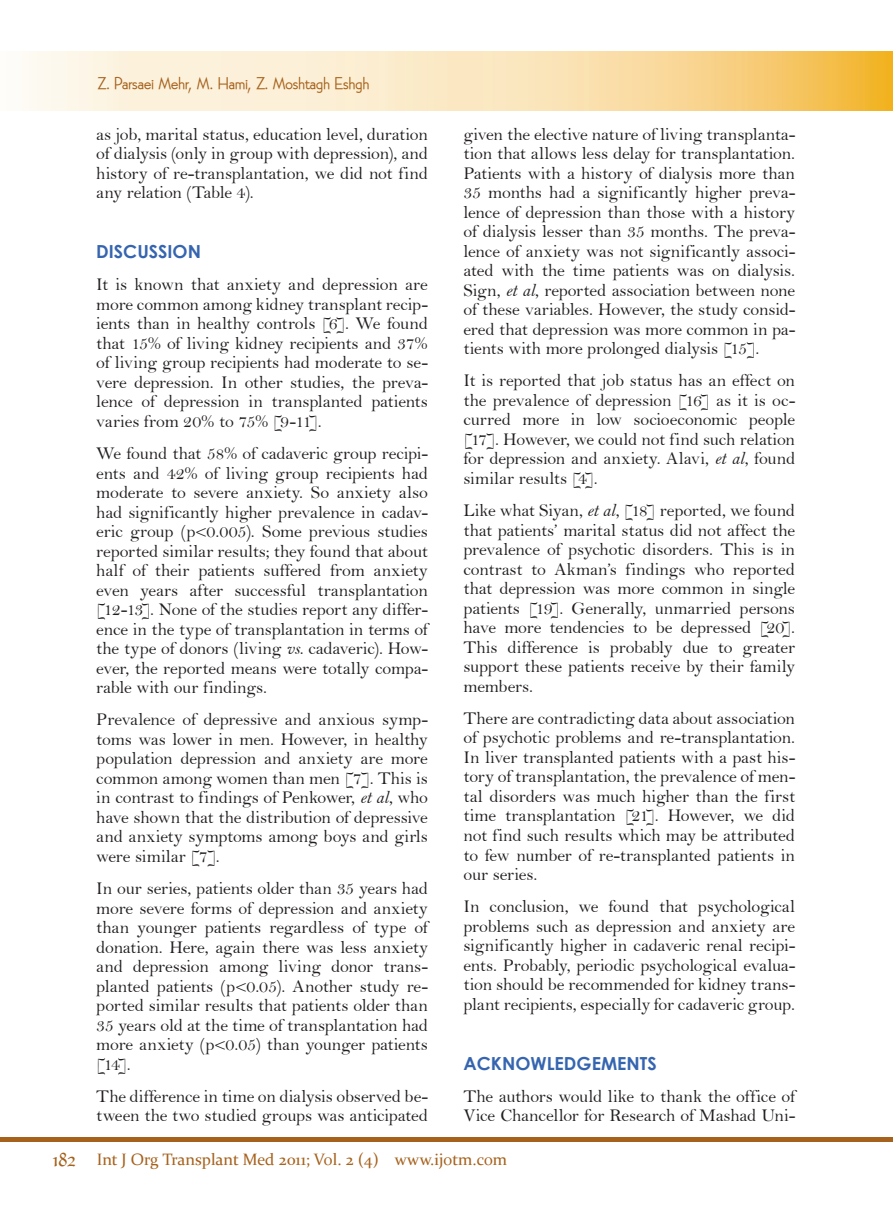
<style>
.page{position:relative;width:893px;height:1212px;background:#fff}
.page>*{position:absolute;margin:0;border:0;box-sizing:border-box;transform-origin:0 0}
.Body{font:18px/19.5px "Bell";letter-spacing:-.01em;color:#231f20;text-align:justify}
.Heading{font:700 18px "Century Gothic";color:#3665b0}
.t1{font:16.5px "Constantia";color:#a6611c}
.Runnig_Author{font:16.5px "Bennie Goethe SH";color:#a6611c}
.s1{font-family:"Bell MT Italic"}
</style>
<div class="page">
<div style="left:0;top:1137px;width:893px;height:5px;background:#a6611c"></div>
<img style="left:29px;top:52px;width:864px;height:59px">
<p class="Runnig_Author" style="left:98px;top:73px;width:273px">Z. Parsaei Mehr, M. Hami, Z. Moshtagh Eshgh</p>
<p class="Body" style="left:96px;top:124px;width:333px">as job, marital status, education level, duration of dialysis (only in group with depression), and history of re-transplantation, we did not find any relation (Table 4).</p>
<p class="Heading" style="left:96px;top:238px;width:106px">DISCUSSION</p>
<p class="Body" style="left:96px;top:275px;width:333px">It is known that anxiety and depression are more common among kidney transplant recip&shy;ients than in healthy controls [6]. We found that 15% of living kidney recipients and 37% of living group recipients had moderate to se&shy;vere depression. In other studies, the preva&shy;lence of depression in transplanted patients varies from 20% to 75% [9-11].</p>
<p class="Body" style="left:96px;top:443px;width:333px">We found that 58% of cadaveric group recipi&shy;ents and 42% of living group recipients had moderate to severe anxiety. So anxiety also had significantly higher prevalence in cadav&shy;eric group (p&lt;0.005). Some previous studies reported similar results; they found that about half of their patients suffered from anxiety even years after successful transplantation [12-13]. None of the studies report any differ&shy;ence in the type of transplantation in terms of the type of donors (living <span class="s1">vs</span>. cadaveric). How&shy;ever, the reported means were totally compa&shy;rable with our findings.</p>
<p class="Body" style="left:96px;top:710px;width:333px">Prevalence of depressive and anxious symp&shy;toms was lower in men. However, in healthy population depression and anxiety are more common among women than men [7]. This is in contrast to findings of Penkower, <span class="s1">et al</span>, who have shown that the distribution of depressive and anxiety symptoms among boys and girls were similar [7].</p>
<p class="Body" style="left:96px;top:878px;width:333px">In our series, patients older than 35 years had more severe forms of depression and anxiety than younger patients regardless of type of donation. Here, again there was less anxiety and depression among living donor trans&shy;planted patients (p&lt;0.05). Another study re&shy;ported similar results that patients older than 35 years old at the time of transplantation had more anxiety (p&lt;0.05) than younger patients [14].</p>
<p class="Body" style="left:96px;top:1086px;width:333px">The difference in time on dialysis observed be&shy;tween the two studied groups was anticipated</p>
<p class="Body" style="left:463px;top:124px;width:333px">given the elective nature of living transplanta&shy;tion that allows less delay for transplantation.<br>Patients with a history of dialysis more than 35 months had a significantly higher preva&shy;lence of depression than those with a history of dialysis lesser than 35 months. The preva&shy;lence of anxiety was not significantly associ&shy;ated with the time patients was on dialysis.<br>Sign, <span class="s1">et al</span>, reported association between none of these variables. However, the study consid&shy;ered that depression was more common in pa&shy;tients with more prolonged dialysis [15].</p>
<p class="Body" style="left:463px;top:371px;width:333px">It is reported that job status has an effect on the prevalence of depression [16] as it is oc&shy;curred more in low socioeconomic people [17]. However, we could not find such relation for depression and anxiety. Alavi, <span class="s1">et al</span>, found similar results [4].</p>
<p class="Body" style="left:463px;top:501px;width:333px">Like what Siyan, <span class="s1">et al</span>, [18] reported, we found that patients’ marital status did not affect the prevalence of psychotic disorders. This is in contrast to Akman’s findings who reported that depression was more common in single patients [19]. Generally, unmarried persons have more tendencies to be depressed [20].<br>This difference is probably due to greater support these patients receive by their family members.</p>
<p class="Body" style="left:463px;top:708px;width:333px">There are contradicting data about association of psychotic problems and re-transplantation.<br>In liver transplanted patients with a past his&shy;tory of transplantation, the prevalence of men&shy;tal disorders was much higher than the first time transplantation [21]. However, we did not find such results which may be attributed to few number of re-transplanted patients in our series.</p>
<p class="Body" style="left:463px;top:897px;width:333px">In conclusion, we found that psychological problems such as depression and anxiety are significantly higher in cadaveric renal recipi&shy;ents. Probably, periodic psychological evalua&shy;tion should be recommended for kidney trans&shy;plant recipients, especially for cadaveric group.</p>
<p class="Heading" style="left:463px;top:1050px;width:195px">ACKNOWLEDGEMENTS</p>
<p class="Body" style="left:463px;top:1086px;width:333px">The authors would like to thank the office of<br>Vice Chancellor for Research of Mashad Uni-</p>
<p class="t1" style="left:97px;top:1148px;width:412px">Int J Org Transplant Med 2011; Vol. 2 (4) www.ijotm.com</p>
</div>
